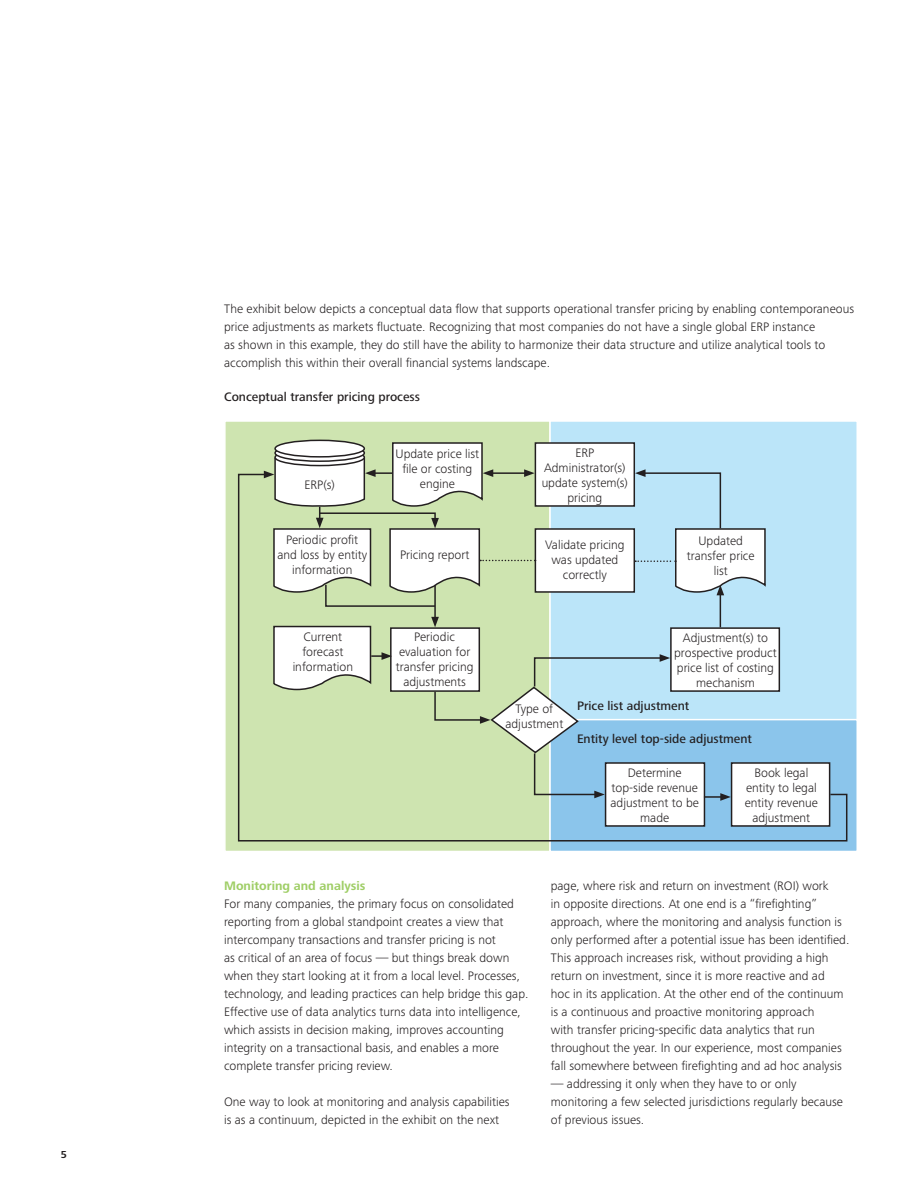
<style>
.page{position:relative;width:918px;height:1188px;background:#fff}
.page>*{position:absolute;margin:0;border:0;box-sizing:border-box;transform-origin:0 0}
.Body_copy{font:300 12.75px/15px "Frutiger Next Pro";color:#231f20;text-align:center}
.Body_copy-2{font:500 12.75px "Frutiger Next Pro";color:#231f20}
.Subhead_style__B_sub{font:700 12.75px "Frutiger Next Pro";color:#9fce66}
.t1{font:700 10.5px "Frutiger Next Pro";color:#231f20}
</style>
<div class="page">
<div style="left:224px;top:420px;width:327px;height:432px;background:#cee4b0;border:2px solid #fff"></div>
<div style="left:549px;top:420px;width:309px;height:301px;background:#bbe5f9;border:2px solid #fff"></div>
<div style="left:549px;top:719px;width:309px;height:133px;background:#8bc5eb;border:2px solid #fff"></div>
<div style="left:275px;top:440px;width:89px;height:17px;background:#3d3d36;border-radius:50%"></div>
<div style="left:274px;top:440px;width:91px;height:18px;border:2px solid #231f20;border-radius:50%"></div>
<div style="left:535px;top:443px;width:99px;height:63px;background:#fff"></div>
<div style="left:535px;top:442px;width:100px;height:65px;border:2px solid #231f20"></div>
<svg style="left:237px;top:473px;width:611px;height:369px"></svg>
<svg style="left:704px;top:793px;width:27px;height:8px"></svg>
<hr style="left:434px;top:585px;width:2px;height:34px;background:#231f20">
<svg style="left:431px;top:617px;width:8px;height:10px"></svg>
<hr style="left:720px;top:593px;width:1px;height:34px;background:#231f20">
<svg style="left:635px;top:469px;width:131px;height:126px"></svg>
<svg style="left:272px;top:625px;width:120px;height:66px"></svg>
<svg style="left:264px;top:442px;width:272px;height:166px"></svg>
<svg style="left:434px;top:654px;width:236px;height:144px"></svg>
<p class="t1" style="left:61px;top:1148px;width:8px">5</p>
<p class="Body_copy" style="left:224px;top:300px;width:631px;line-height:18px;text-align:left">The exhibit below depicts a conceptual data flow that supports operational transfer pricing by enabling contemporaneous price adjustments as markets fluctuate. Recognizing that most companies do not have a single global ERP instance<br>as shown in this example, they do still have the ability to harmonize their data structure and utilize analytical tools to accomplish this within their overall financial systems landscape.</p>
<p class="Body_copy-2" style="left:224px;top:389px;width:198px">Conceptual transfer pricing process</p>
<p class="Body_copy" style="left:305px;top:477px;width:32px">ERP(s)</p>
<p class="Body_copy" style="left:277px;top:532px;width:91px">Periodic profit and loss by entity information</p>
<p class="Body_copy" style="left:293px;top:629px;width:62px">Current forecast information</p>
<p class="Body_copy" style="left:396px;top:446px;width:85px">Update price list file or costing engine</p>
<p class="Body_copy" style="left:400px;top:547px;width:71px">Pricing report</p>
<p class="Body_copy" style="left:396px;top:629px;width:79px">Periodic evaluation for transfer pricing adjustments</p>
<p class="Body_copy" style="left:542px;top:446px;width:88px">ERP<br>Administrator(s) update system(s) pricing</p>
<p class="Body_copy" style="left:545px;top:538px;width:81px">Validate pricing was updated correctly</p>
<p class="Body_copy" style="left:687px;top:533px;width:69px">Updated transfer price list</p>
<p class="Body_copy" style="left:674px;top:630px;width:104px">Adjustment(s) to prospective product price list of costing mechanism</p>
<p class="Body_copy" style="left:505px;top:702px;width:59px">Type of adjustment</p>
<p class="Body_copy-2" style="left:577px;top:698px;width:114px">Price list adjustment</p>
<p class="Body_copy-2" style="left:577px;top:731px;width:177px">Entity level top-side adjustment</p>
<p class="Body_copy" style="left:611px;top:765px;width:90px">Determine top-side revenue adjustment to be made</p>
<p class="Body_copy" style="left:745px;top:765px;width:75px">Book legal entity to legal entity revenue adjustment</p>
<p class="Subhead_style__B_sub" style="left:224px;top:878px;width:143px">Monitoring and analysis</p>
<p class="Body_copy" style="left:224px;top:895px;width:306px;line-height:18px;text-align:left">For many companies, the primary focus on consolidated reporting from a global standpoint creates a view that intercompany transactions and transfer pricing is not<br>as critical of an area of focus — but things break down when they start looking at it from a local level. Processes, technology, and leading practices can help bridge this gap.<br>Effective use of data analytics turns data into intelligence, which assists in decision making, improves accounting integrity on a transactional basis, and enables a more complete transfer pricing review.</p>
<p class="Body_copy" style="left:224px;top:1093px;width:287px;line-height:18px;text-align:left">One way to look at monitoring and analysis capabilities is as a continuum, depicted in the exhibit on the next</p>
<p class="Body_copy" style="left:551px;top:877px;width:300px;line-height:18px;text-align:left">page, where risk and return on investment (ROI) work<br>in opposite directions. At one end is a “firefighting” approach, where the monitoring and analysis function is only performed after a potential issue has been identified.<br>This approach increases risk, without providing a high return on investment, since it is more reactive and ad<br>hoc in its application. At the other end of the continuum is a continuous and proactive monitoring approach<br>with transfer pricing-specific data analytics that run throughout the year. In our experience, most companies fall somewhere between firefighting and ad hoc analysis</p>
<p class="Body_copy" style="left:551px;top:1075px;width:294px;line-height:18px;text-align:left">— addressing it only when they have to or only monitoring a few selected jurisdictions regularly because of previous issues.</p>
</div>
